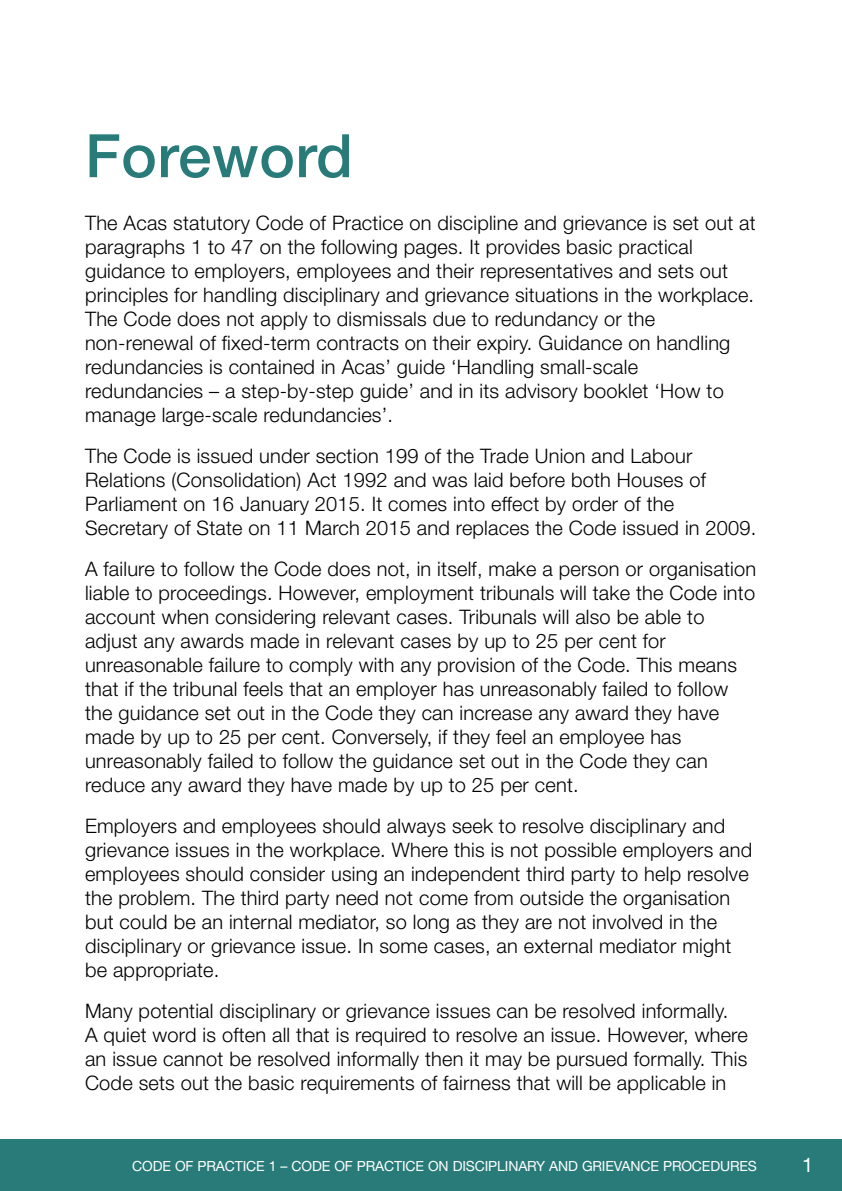
<style>
.page{position:relative;width:842px;height:1191px;background:#fff}
.page>*{position:absolute;margin:0;border:0;box-sizing:border-box;transform-origin:0 0}
.Section_headings{font:500 60px "Helvetica Neue";letter-spacing:.01em;color:#287b78}
.Body_Copy{font:300 20px/24px "Helvetica Neue";letter-spacing:.01em;color:#000}
.t1{font:20px "Helvetica Neue";color:#fff}
.t2{font:14px "Helvetica Neue";letter-spacing:-.01em;color:#fff}
</style>
<div class="page">
<div style="left:0;top:1140px;width:842px;height:51px;background:#287b78"></div>
<p class="Section_headings" style="left:85px;top:120px;width:269px">Foreword</p>
<p class="Body_Copy" style="left:85px;top:210px;width:672px">The Acas statutory Code of Practice on discipline and grievance is set out at paragraphs 1 to 47 on the following pages. It provides basic practical guidance to employers, employees and their representatives and sets out principles for handling disciplinary and grievance situations in the workplace.<br>The Code does not apply to dismissals due to redundancy or the non‑renewal of fixed-term contracts on their expiry. Guidance on handling redundancies is contained in Acas’ guide ‘Handling small-scale redundancies – a step-by-step guide’ and in its advisory booklet ‘How to manage large-scale redundancies’.</p>
<p class="Body_Copy" style="left:85px;top:443px;width:673px">The Code is issued under section 199 of the Trade Union and Labour Relations (Consolidation) Act 1992 and was laid before both Houses of Parliament on 16 January 2015. It comes into effect by order of the Secretary of State on 11 March 2015 and replaces the Code issued in 2009.</p>
<p class="Body_Copy" style="left:85px;top:556px;width:672px">A failure to follow the Code does not, in itself, make a person or organisation liable to proceedings. However, employment tribunals will take the Code into account when considering relevant cases. Tribunals will also be able to adjust any awards made in relevant cases by up to 25 per cent for unreasonable failure to comply with any provision of the Code. This means that if the tribunal feels that an employer has unreasonably failed to follow the guidance set out in the Code they can increase any award they have made by up to 25 per cent. Conversely, if they feel an employee has unreasonably failed to follow the guidance set out in the Code they can reduce any award they have made by up to 25 per cent.</p>
<p class="Body_Copy" style="left:85px;top:813px;width:669px">Employers and employees should always seek to resolve disciplinary and grievance issues in the workplace. Where this is not possible employers and employees should consider using an independent third party to help resolve the problem. The third party need not come from outside the organisation but could be an internal mediator, so long as they are not involved in the disciplinary or grievance issue. In some cases, an external mediator might be appropriate.</p>
<p class="Body_Copy" style="left:85px;top:998px;width:664px">Many potential disciplinary or grievance issues can be resolved informally.<br>A quiet word is often all that is required to resolve an issue. However, where an issue cannot be resolved informally then it may be pursued formally. This Code sets out the basic requirements of fairness that will be applicable in</p>
<p class="t2" style="left:132px;top:1157px;width:626px">CODE OF PRACTICE 1 – CODE OF PRACTICE ON DISCIPLINARY AND GRIEVANCE PROCEDURES</p>
<p class="t1" style="left:802px;top:1153px;width:13px">1</p>
</div>
